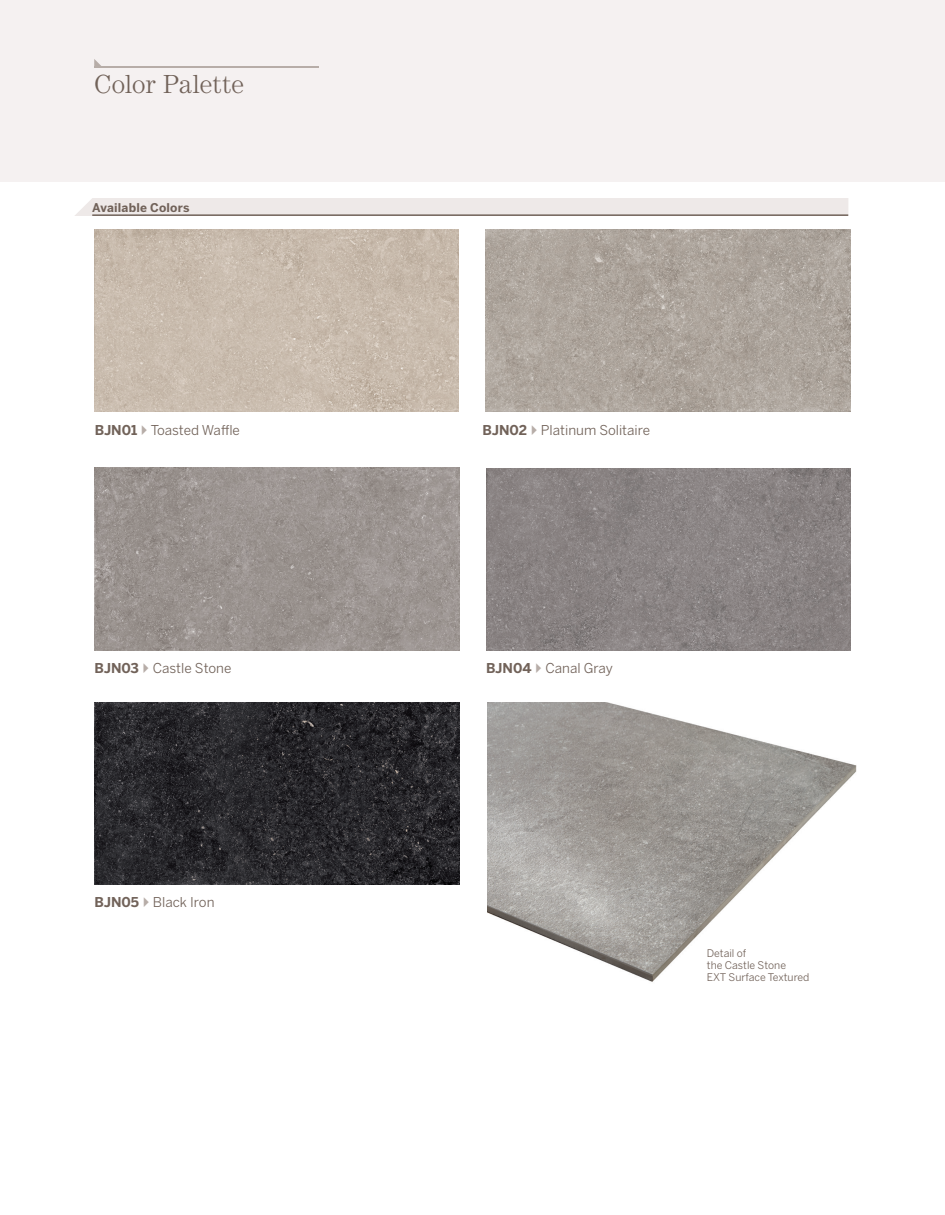
<style>
.page{position:relative;width:945px;height:1215px;background:#fff}
.page>*{position:absolute;margin:0;border:0;box-sizing:border-box;transform-origin:0 0}
.t1{font:300 27px "Century EF";letter-spacing:-.015em;color:#716259}
.t2{font:13.5px "Benton Sans";color:#716259}
.t3{font:700 12px "Benton Sans";letter-spacing:.01em;color:#716259}
.t4{font:10.5px/12.1px "Benton Sans";color:#716259}
.s1{font-weight:700}
</style>
<div class="page">
<div style="left:0;top:0;width:932px;height:181px;background:#f5f1f1"></div>
<div style="left:932px;top:0;width:13px;height:181px;background:#f5f1f1"></div>
<hr style="left:94px;top:67px;width:225px;height:1px;background:#b7ada8">
<svg style="left:94px;top:59px;width:9px;height:8px"></svg>
<div style="left:75px;top:198px;width:773px;height:18px;background:#eee9e8"></div>
<hr style="left:92px;top:214px;width:756px;height:2px;background:#716259">
<img style="left:94px;top:230px;width:365px;height:182px">
<img style="left:94px;top:702px;width:365px;height:182px">
<img style="left:486px;top:230px;width:364px;height:182px">
<img style="left:486px;top:468px;width:365px;height:183px">
<img style="left:95px;top:468px;width:365px;height:182px">
<img style="left:488px;top:702px;width:369px;height:280px">
<h1 class="t1" style="left:94px;top:68px;width:152px">Color Palette</h1>
<p class="t3" style="left:92px;top:200px;width:99px">Available Colors</p>
<p class="t2" style="left:95px;top:422px;width:147px"><span class="s1">BJN01</span> Toasted Waffle</p>
<p class="t2" style="left:94px;top:660px;width:138px"><span class="s1">BJN03</span> Castle Stone</p>
<p class="t2" style="left:94px;top:894px;width:122px"><span class="s1">BJN05</span> Black Iron</p>
<p class="t2" style="left:482px;top:422px;width:169px"><span class="s1">BJN02</span> Platinum Solitaire</p>
<p class="t2" style="left:486px;top:660px;width:128px"><span class="s1">BJN04</span> Canal Gray</p>
<p class="t4" style="left:707px;top:947px;width:104px">Detail of<br>the Castle Stone<br>EXT Surface Textured</p>
</div>
